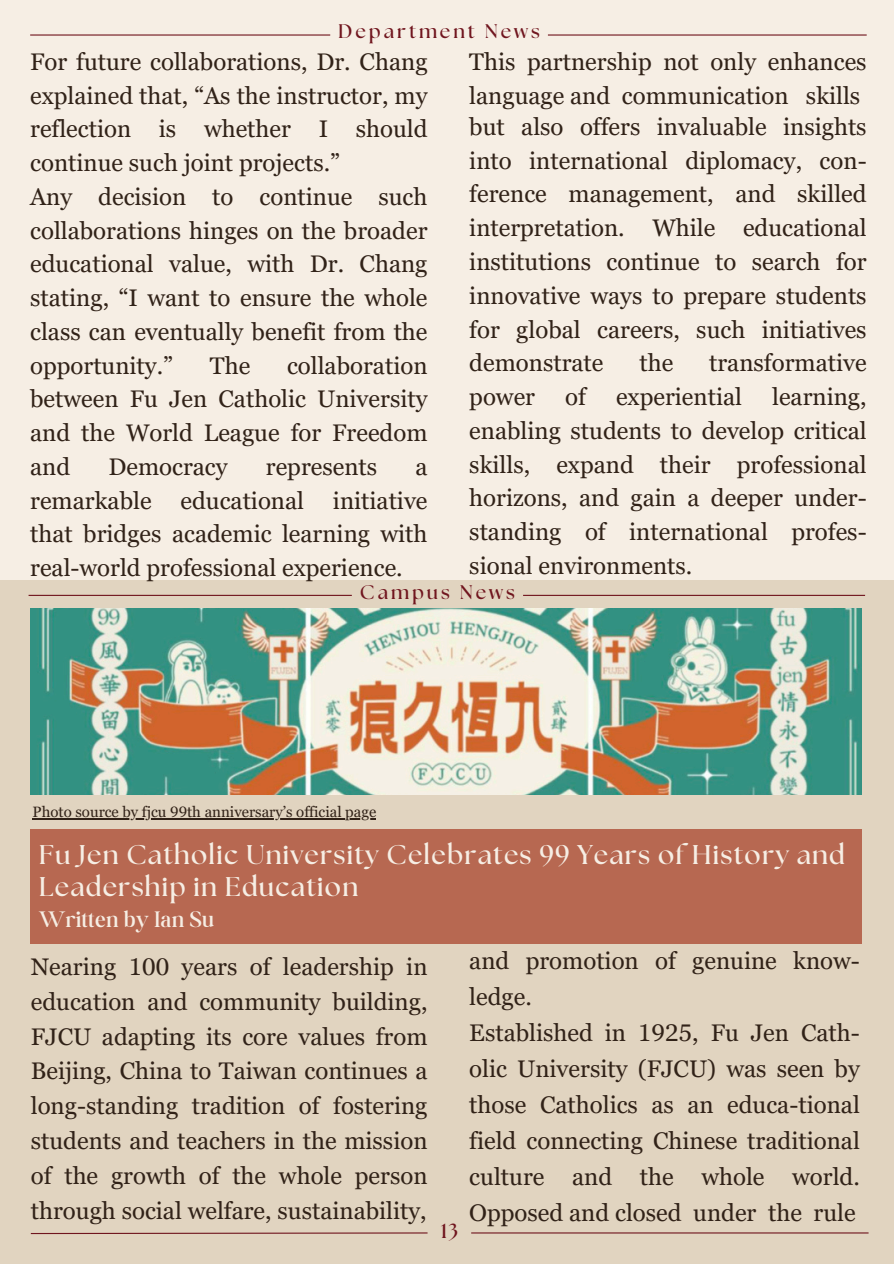
<style>
.page{position:relative;width:894px;height:1264px;background:#fff}
.page>*{position:absolute;margin:0;border:0;box-sizing:border-box;transform-origin:0 0}
.t1{font:700 27px/32.7px "The Seasons";letter-spacing:.045em;color:#f6eee4}
.t2{font:24px/33.8px "Georgia Pro";color:#312218;text-align:justify}
.t3{font:300 24px "Boston Angel";letter-spacing:.025em;color:#f6eee4}
.t4{font:700 20.4px "The Seasons";color:#70151e}
.t5{font:700 19.65px "The Seasons";letter-spacing:.15em;color:#70151e}
.t6{font:15px "Georgia Pro";color:#312218}
</style>
<div class="page">
<div style="left:0;top:0;width:893px;height:1263px;background:#f6eee4"></div>
<hr style="left:547px;top:34px;width:319px;height:2px;background:#70151e">
<hr style="left:30px;top:34px;width:300px;height:2px;background:#70151e">
<div style="left:0;top:580px;width:893px;height:683px;background:#e1d4c0"></div>
<hr style="left:471px;top:1232px;width:397px;height:1px;background:#70151e">
<svg style="left:30px;top:1232px;width:398px;height:2px"></svg>
<div style="left:30px;top:829px;width:831px;height:115px;background:#b76851"></div>
<img style="left:31px;top:608px;width:830px;height:187px">
<hr style="left:523px;top:595px;width:341px;height:1px;background:#70151e">
<hr style="left:29px;top:595px;width:323px;height:1px;background:#70151e">
<hr style="left:33px;top:818px;width:343px;height:1px;background:#312218">
<h3 class="t5" style="left:338px;top:23px;width:203px">Department News</h3>
<p class="t2" style="left:30px;top:45px;width:399px">For future collaborations, Dr. Chang explained that, “As the instructor, my reflection is whether I should continue such joint projects.”</p>
<h2 class="t2" style="left:30px;top:179px;width:399px">Any decision to continue such collaborations hinges on the broader educational value, with Dr. Chang stating, “I want to ensure the whole class can eventually benefit from the opportunity.”</h2>
<h2 class="t2" style="left:469px;top:45px;width:399px">This partnership not only enhances language and communication skills</h2>
<h2 class="t2" style="left:469px;top:110px;width:399px">but also offers invaluable insights into international diplomacy, con&shy;ference management, and skilled interpretation. While educational institutions continue to search for innovative ways to prepare students for global careers, such initiatives demonstrate</h2>
<h2 class="t2" style="left:639px;top:346px;width:35px">the</h2>
<h2 class="t2" style="left:709px;top:346px;width:159px">transformative</h2>
<h2 class="t2" style="left:30px;top:348px;width:399px;text-indent:257px">collaboration between Fu Jen Catholic University and the World League for Freedom and</h2>
<h2 class="t2" style="left:210px;top:348px;width:42px">The</h2>
<h2 class="t2" style="left:469px;top:380px;width:399px;text-indent:303px">learning, enabling students to develop critical skills, expand their professional horizons, and gain a deeper under&shy;standing of international profes&shy;sional environments.</h2>
<h2 class="t2" style="left:469px;top:380px;width:67px">power</h2>
<h2 class="t2" style="left:565px;top:380px;width:22px">of</h2>
<h2 class="t2" style="left:616px;top:380px;width:127px">experiential</h2>
<h2 class="t2" style="left:108px;top:449px;width:121px">Democracy</h2>
<h2 class="t2" style="left:266px;top:449px;width:113px">represents</h2>
<h2 class="t2" style="left:30px;top:449px;width:399px;text-indent:385px">a remarkable educational initiative that bridges academic learning with real-world professional experience.</h2>
<h3 class="t5" style="left:360px;top:583px;width:156px">Campus News</h3>
<p class="t6" style="left:33px;top:803px;width:345px">Photo source by fjcu 99th anniversary’s official page</p>
<h2 class="t1" style="left:39px;top:839px;width:807px">Fu Jen Catholic University Celebrates 99 Years of History and<br>Leadership in Education</h2>
<p class="t3" style="left:39px;top:904px;width:176px">Written by Ian Su</p>
<p class="t2" style="left:31px;top:949px;width:398px;line-height:34.8px">Nearing 100 years of leadership in education and community building, FJCU adapting its core values from Beijing, China to Taiwan continues a long-standing tradition of fostering students and teachers in the mission of the growth of the whole person through social welfare, sustainability,</p>
<p class="t2" style="left:469px;top:942px;width:392px;line-height:36px;text-align:left">and promotion of genuine know&shy;ledge.<br>Established in 1925, Fu Jen Cath&shy;olic University (FJCU) was seen by those Catholics as an educa-tional field connecting Chinese traditional culture and the whole world.<br>Opposed and closed under the rule</p>
<p class="t4" style="left:440px;top:1221px;width:19px">13</p>
</div>
